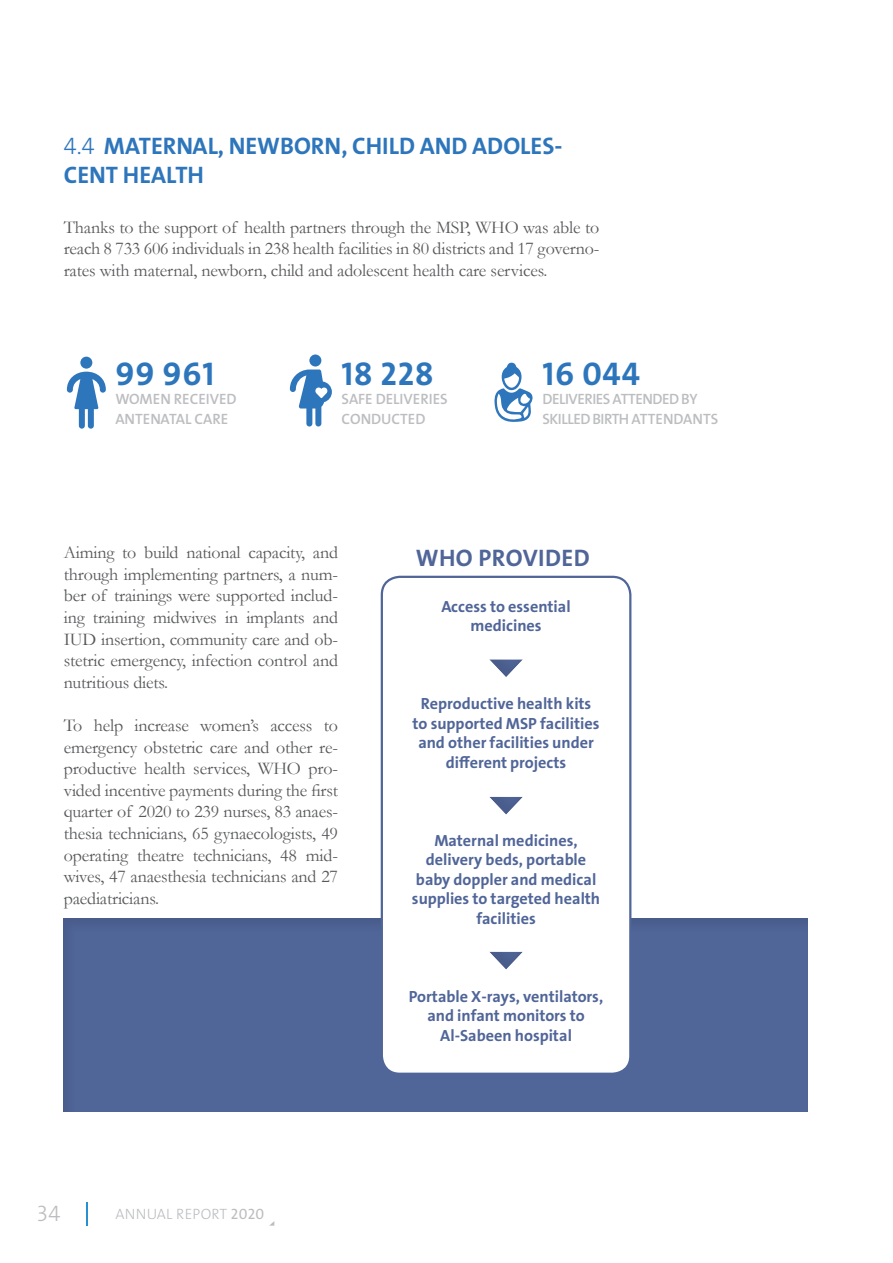
<style>
.page{position:relative;width:893px;height:1263px;background:#fff}
.page>*{position:absolute;margin:0;border:0;box-sizing:border-box;transform-origin:0 0}
.t1{font:700 33px "Bahij The Sans Arabic";letter-spacing:.025em;color:#2e76bc}
.t2{font:700 24px/28.5px "Bahij The Sans Arabic";color:#2e76bc}
.t3{font:700 24px "Bahij The Sans Arabic";letter-spacing:.015em;color:#506598}
.t4{font:300 22.5px "Bahij The Sans Arabic";color:#bcbdc0}
.t5{font:18px/21.6px "Garamond";letter-spacing:-.01em;color:#57585a;text-align:justify}
.t6{font:700 16.2px/19.5px "Bahij The Sans Arabic";color:#506598;text-align:center}
.t7{font:600 15px/19.5px "Bahij The Sans Arabic";color:#bcbdc0}
.t8{font:600 15px/19.5px "Bahij The Sans Arabic";letter-spacing:-.03em;color:#bcbdc0}
.t9{font:300 15px "Bahij The Sans Arabic";letter-spacing:.02em;color:#bcbdc0}
.s1{font-weight:300}
.s2{font-weight:400}
</style>
<div class="page">
<svg style="left:87px;top:1202px;width:1px;height:23px"></svg>
<div style="left:63px;top:916px;width:747px;height:197px;background:#506598"></div>
<svg style="left:67px;top:372px;width:39px;height:57px"></svg>
<div style="left:80px;top:357px;width:12px;height:12px;background:#2e76bc;border-radius:50%"></div>
<svg style="left:290px;top:369px;width:42px;height:57px"></svg>
<div style="left:309px;top:354px;width:12px;height:12px;background:#2e76bc;border-radius:50%"></div>
<svg style="left:494px;top:363px;width:39px;height:59px"></svg>
<div style="left:382px;top:577px;width:248px;height:497px;background:#fff;border-radius:18px"></div>
<div style="left:381px;top:576px;width:250px;height:499px;border:2px solid #506598;border-radius:18px"></div>
<div style="left:489px;top:659px;width:35px;height:21px;background:#231f20;opacity:.1"></div>
<div style="left:489px;top:797px;width:35px;height:21px;background:#231f20;opacity:.1"></div>
<div style="left:489px;top:951px;width:35px;height:21px;background:#231f20;opacity:.1"></div>
<h2 class="t2" style="left:64px;top:132px;width:500px"><span class="s1">4.4</span> MATERNAL, NEWBORN, CHILD AND ADOLES-<br>CENT HEALTH</h2>
<p class="t5" style="left:64px;top:216px;width:537px">Thanks to the support of health partners through the MSP, WHO was able to reach 8 733 606 individuals in 238 health facilities in 80 districts and 17 governo&shy;rates with maternal, newborn, child and adolescent health care services.</p>
<h1 class="t1" style="left:115px;top:354px;width:100px">99 961</h1>
<p class="t7" style="left:115px;top:390px;width:123px">WOMEN RECEIVED<br>ANTENATAL CARE</p>
<h1 class="t1" style="left:341px;top:354px;width:94px">18 228</h1>
<p class="t7" style="left:341px;top:390px;width:108px">SAFE DELIVERIES<br>CONDUCTED</p>
<h1 class="t1" style="left:542px;top:354px;width:99px">16 044</h1>
<p class="t8" style="left:542px;top:390px;width:177px">DELIVERIES ATTENDED BY<br>SKILLED BIRTH ATTENDANTS</p>
<p class="t5" style="left:64px;top:541px;width:276px">Aiming to build national capacity, and through implementing partners, a num&shy;ber of trainings were supported includ&shy;ing training midwives in implants and IUD insertion, community care and ob&shy;stetric emergency, infection control and nutritious diets.</p>
<p class="t5" style="left:64px;top:714px;width:276px">To help increase women’s access to emergency obstetric care and other re&shy;productive health services, WHO pro&shy;vided incentive payments during the first quarter of 2020 to 239 nurses, 83 anaes&shy;thesia technicians, 65 gynaecologists, 49 operating theatre technicians, 48 mid&shy;wives, 47 anaesthesia technicians and 27 paediatricians.</p>
<p class="t4" style="left:37px;top:1195px;width:25px">34</p>
<p class="t9" style="left:115px;top:1202px;width:150px">ANNUAL REPORT <span class="s2">2020</span></p>
<h2 class="t3" style="left:416px;top:543px;width:175px">WHO PROVIDED</h2>
<p class="t6" style="left:441px;top:596px;width:131px">Access to essential medicines</p>
<p class="t6" style="left:413px;top:694px;width:188px">Reproductive health kits to supported MSP facilities and other facilities under different projects</p>
<p class="t6" style="left:412px;top:830px;width:190px">Maternal medicines, delivery beds, portable baby doppler and medical supplies to targeted health facilities</p>
<p class="t6" style="left:409px;top:986px;width:196px">Portable X-rays, ventilators, and infant monitors to<br>Al-Sabeen hospital</p>
</div>
